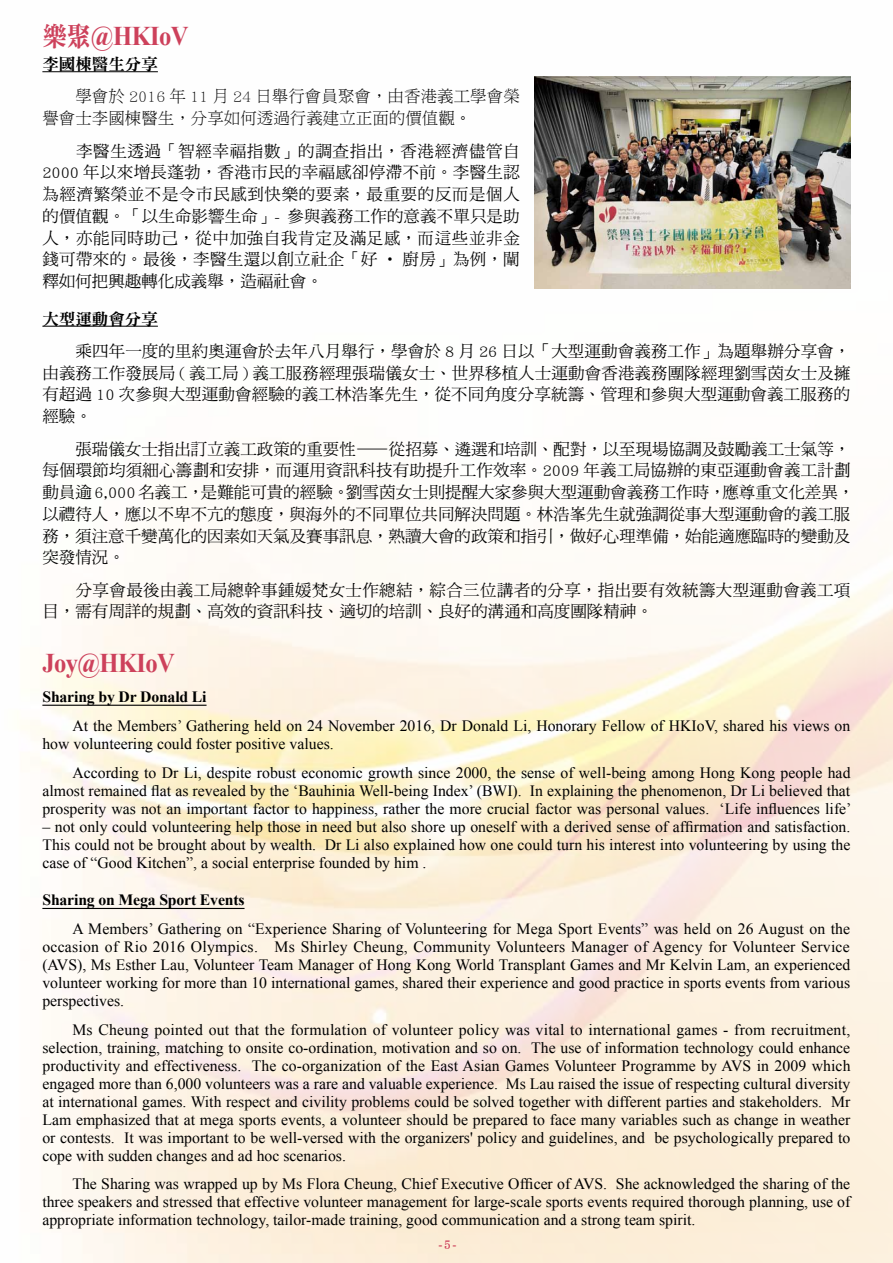
<style>
.page{position:relative;width:893px;height:1263px;background:#fff}
.page>*{position:absolute;margin:0;border:0;box-sizing:border-box;transform-origin:0 0}
.t1{font:700 27px "Times New Roman";letter-spacing:-.025em;color:#cd415b;scale:.91 1}
.t2{font:16.5px/21.8px "DF Ming Std W5";color:#000;text-align:justify}
.t3{font:16.5px/21.8px "DF Ming Std W5";letter-spacing:.02em;color:#000}
.t4{font:16.5px/21.8px "DF Ming Std W3";color:#000}
.t5{font:16.5px "DF Ming Std W9";color:#000}
.t6{font:15.75px/18px "Times New Roman";color:#000;text-align:justify}
.t7{font:700 15.75px "Times New Roman";letter-spacing:-.01em;color:#000}
.t8{font:13.5px "DF Ming Std W9";color:#cd415b;scale:.9 1}
.s1{font-family:"DF Ming Std W9";font-weight:400}
.s2{font-family:"DF Ming Std W5"}
.s3{font-family:"DF Ming Std W3"}
.s4{font-family:"DF Hei Std W3"}
</style>
<div class="page">
<img style="left:21px;top:72px;width:872px;height:1191px">
<hr style="left:42px;top:908px;width:203px;height:1px;background:#000">
<hr style="left:42px;top:705px;width:165px;height:1px;background:#000">
<hr style="left:42px;top:326px;width:116px;height:1px;background:#000">
<hr style="left:42px;top:71px;width:116px;height:1px;background:#000">
<img style="left:534px;top:77px;width:316px;height:211px">
<h1 class="t1" style="left:42px;top:17px;width:162px"><span class="s1">樂聚</span>@HKIoV</h1>
<p class="t5" style="left:42px;top:55px;width:117px">李國棟醫生分享</p>
<p class="t4" style="left:42px;top:85px;width:479px">　　學會於 2016 年 11 月 24 日舉行會員聚會，由香港義工學會榮譽會士李國棟醫生，分享如何透過行義建立正面的價值觀<span class="s2">。</span></p>
<p class="t2" style="left:42px;top:140px;width:479px"><span class="s3">　　</span>李醫生透過「智經幸福指數」的調查指出，香港經濟儘管自2000 年以來增長蓬勃，香港市民的幸福感卻停滯不前。李醫生認為經濟繁榮並不是令市民感到快樂的要素，最重要的反而是個人的價值觀。「以生命影響生命」- 參與義務工作的意義不單只是助人，亦能同時助己，從中加強自我肯定及滿足感，而這些並非金錢可帶來的。最後，李醫生還以創立社企「好 ‧ 廚房」為例，闡釋如何把興趣轉化成義舉，造福社會。</p>
<p class="t5" style="left:42px;top:310px;width:117px">大型運動會分享</p>
<p class="t2" style="left:42px;top:340px;width:810px"><span class="s3">　　</span>乘四年一度的里約奧運會於去年八月舉行，學會於 8 月 26 日以<span class="s4">「</span>大型運動會義務工作<span class="s4">」</span>為題舉辦分享會，由義務工作發展局 ( 義工局 ) 義工服務經理張瑞儀女士、世界移植人士運動會香港義務團隊經理劉雪茵女士及擁有超過 10 次參與大型運動會經驗的義工林浩峯先生，從不同角度分享統籌、管理和參與大型運動會義工服務的經驗。</p>
<p class="t2" style="left:42px;top:437px;width:814px;text-align:left"><span class="s3">　　</span>張瑞儀女士指出訂立義工政策的重要性—從招募、遴選和培訓、配對，以至現場協調及鼓勵義工士氣等，每個環節均須細心籌劃和安排，而運用資訊科技有助提升工作效率。2009 年義工局協辦的東亞運動會義工計劃動員逾6,000名義工，是難能可貴的經驗。劉雪茵女士則提醒大家參與大型運動會義務工作時，應尊重文化差異，以禮待人，應以不卑不亢的態度，與海外的不同單位共同解決問題。林浩峯先生就強調從事大型運動會的義工服務，須注意千變萬化的因素如天氣及賽事訊息，熟讀大會的政策和指引，做好心理準備，始能適應臨時的變動及突發情況。</p>
<p class="t3" style="left:42px;top:579px;width:809px"><span class="s3">　　</span>分享會最後由義工局總幹事鍾媛梵女士作總結，綜合三位講者的分享，指出要有效統籌大型運動會義工項目，需有周詳的規劃、高效的資訊科技、適切的培訓、良好的溝通和高度團隊精神。</p>
<h1 class="t1" style="left:42px;top:645px;width:147px">Joy@HKIoV</h1>
<p class="t7" style="left:42px;top:686px;width:166px">Sharing by Dr Donald Li</p>
<p class="t6" style="left:42px;top:716px;width:809px;text-indent:30px">At the Members’ Gathering held on 24 November 2016, Dr Donald Li, Honorary Fellow of HKIoV, shared his views on how volunteering could foster positive values.</p>
<p class="t6" style="left:42px;top:763px;width:811px;text-indent:30px">According to Dr Li, despite robust economic growth since 2000, the sense of well-being among Hong Kong people had almost remained flat as revealed by the ‘Bauhinia Well-being Index’ (BWI). In explaining the phenomenon, Dr Li believed that prosperity was not an important factor to happiness, rather the more crucial factor was personal values. ‘Life influences life’</p>
<p class="t6" style="left:42px;top:817px;width:809px">– not only could volunteering help those in need but also shore up oneself with a derived sense of affirmation and satisfaction.<br>This could not be brought about by wealth. Dr Li also explained how one could turn his interest into volunteering by using the case of “Good Kitchen”, a social enterprise founded by him .</p>
<p class="t7" style="left:42px;top:889px;width:204px">Sharing on Mega Sport Events</p>
<p class="t6" style="left:42px;top:919px;width:809px;text-indent:30px">A Members’ Gathering on “Experience Sharing of Volunteering for Mega Sport Events” was held on 26 August on the occasion of Rio 2016 Olympics. Ms Shirley Cheung, Community Volunteers Manager of Agency for Volunteer Service (AVS), Ms Esther Lau, Volunteer Team Manager of Hong Kong World Transplant Games and Mr Kelvin Lam, an experienced volunteer working for more than 10 international games, shared their experience and good practice in sports events from various perspectives.</p>
<p class="t6" style="left:42px;top:1020px;width:810px;text-indent:30px">Ms Cheung pointed out that the formulation of volunteer policy was vital to international games - from recruitment, selection, training, matching to onsite co-ordination, motivation and so on. The use of information technology could enhance productivity and effectiveness. The co-organization of the East Asian Games Volunteer Programme by AVS in 2009 which engaged more than 6,000 volunteers was a rare and valuable experience. Ms Lau raised the issue of respecting cultural diversity at international games. With respect and civility problems could be solved together with different parties and stakeholders. Mr Lam emphasized that at mega sports events, a volunteer should be prepared to face many variables such as change in weather or contests. It was important to be well-versed with the organizers' policy and guidelines, and be psychologically prepared to cope with sudden changes and ad hoc scenarios.</p>
<p class="t6" style="left:42px;top:1175px;width:809px;text-indent:30px">The Sharing was wrapped up by Ms Flora Cheung, Chief Executive Officer of AVS. She acknowledged the sharing of the three speakers and stressed that effective volunteer management for large-scale sports events required thorough planning, use of appropriate information technology, tailor-made training, good communication and a strong team spirit.</p>
<p class="t8" style="left:439px;top:1237px;width:21px">-5-</p>
</div>
